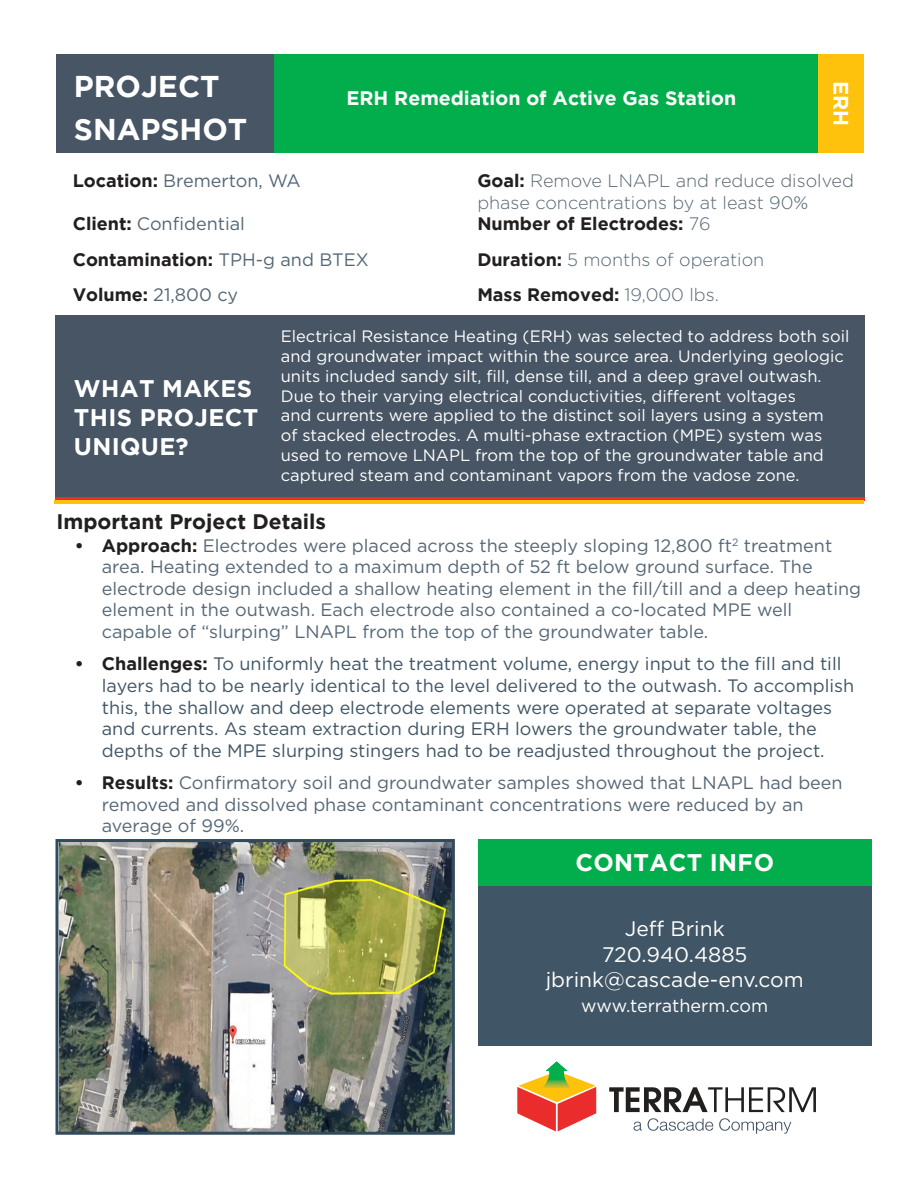
<style>
.page{position:relative;width:918px;height:1188px;background:#fff}
.page>*{position:absolute;margin:0;border:0;box-sizing:border-box;transform-origin:0 0}
.t1{font:700 30px/42.8px "Gotham";color:#fff}
.t2{font:700 24px/28.8px "Gotham";letter-spacing:.015em;color:#fff}
.t3{font:21px/25.2px "Gotham";color:#fff;text-align:center}
.t4{font:700 21px "Gotham";color:#221f1f}
.t5{font:700 21px "Gotham";color:#fff}
.t6{font:700 19.5px "Gotham";color:#fff}
.t7{font:18px/21.6px "Gotham";color:#556775}
.t8{font:18px/21.6px "Gotham";color:#405565}
.t9{font:300 18px/21.6px "Gotham";color:#556775}
.t10{font:18px "Gotham";color:#fff}
.t11{font:16.5px/19.8px "Gotham";color:#fff}
.s1{font-weight:700;color:#221f1f}
</style>
<div class="page">
<img style="left:60px;top:843px;width:391px;height:288px">
<div style="left:56px;top:839px;width:399px;height:296px;border:3px solid #324b5c"></div>
<div style="left:56px;top:54px;width:218px;height:99px;background:#475564"></div>
<div style="left:274px;top:54px;width:544px;height:99px;background:#02ae4b"></div>
<div style="left:55px;top:315px;width:810px;height:182px;background:#475564"></div>
<div style="left:818px;top:54px;width:46px;height:99px;background:#fec10c"></div>
<hr style="left:55px;top:497px;width:810px;height:3px;background:#eb2d2e">
<div style="left:478px;top:885px;width:393px;height:160px;background:#405565"></div>
<div style="left:478px;top:839px;width:393px;height:46px;background:#02ae4b"></div>
<svg style="left:517px;top:1076px;width:79px;height:55px"></svg>
<img style="left:542px;top:1061px;width:29px;height:27px">
<svg style="left:634px;top:1122px;width:8px;height:9px"></svg>
<svg style="left:648px;top:1118px;width:65px;height:13px"></svg>
<svg style="left:719px;top:1118px;width:72px;height:16px"></svg>
<svg style="left:609px;top:1087px;width:207px;height:25px"></svg>
<hr style="left:54px;top:500px;width:810px;height:3px;background:#fec10c">
<h1 class="t1" style="left:74px;top:67px;width:175px">PROJECT<br>SNAPSHOT</h1>
<p class="t6" style="left:346px;top:91px;width:391px">ERH Remediation of Active Gas Station</p>
<p class="t5" style="left:849px;top:81px;width:47px;rotate:90deg">ERH</p>
<p class="t7" style="left:73px;top:171px;width:230px"><span class="s1">Location:</span> Bremerton, WA</p>
<p class="t7" style="left:73px;top:207px;width:298px;line-height:35.1px"><span class="s1">Client:</span> Confidential<br><span class="s1">Contamination:</span> TPH-g and BTEX<br><span class="s1">Volume:</span> 21,800 cy</p>
<p class="t9" style="left:477px;top:171px;width:378px"><span class="s1">Goal:</span> Remove LNAPL and reduce disolved phase concentrations by at least 90%<br><span class="s1">Number of Electrodes:</span> 76</p>
<p class="t9" style="left:477px;top:243px;width:288px;line-height:35.1px"><span class="s1">Duration:</span> 5 months of operation<br><span class="s1">Mass Removed:</span> 19,000 lbs.</p>
<h2 class="t2" style="left:74px;top:376px;width:186px">WHAT MAKES<br>THIS PROJECT<br>UNIQUE?</h2>
<p class="t11" style="left:281px;top:327px;width:570px">Electrical Resistance Heating (ERH) was selected to address both soil and groundwater impact within the source area. Underlying geologic units included sandy silt, fill, dense till, and a deep gravel outwash.<br>Due to their varying electrical conductivities, different voltages<br>and currents were applied to the distinct soil layers using a system<br>of stacked electrodes. A multi-phase extraction (MPE) system was used to remove LNAPL from the top of the groundwater table and captured steam and contaminant vapors from the vadose zone.</p>
<p class="t4" style="left:56px;top:513px;width:271px">Important Project Details</p>
<p class="t7" style="left:102px;top:535px;width:761px;text-indent:-27px"><span class="s1">• Approach:</span> Electrodes were placed across the steeply sloping 12,800 ft<sup>2</sup> treatment area. Heating extended to a maximum depth of 52 ft below ground surface. The electrode design included a shallow heating element in the fill/till and a deep heating element in the outwash. Each electrode also contained a co-located MPE well capable of “slurping” LNAPL from the top of the groundwater table.</p>
<p class="t8" style="left:102px;top:654px;width:754px;text-indent:-27px"><span class="s1">• Challenges:</span> To uniformly heat the treatment volume, energy input to the fill and till layers had to be nearly identical to the level delivered to the outwash. To accomplish this, the shallow and deep electrode elements were operated at separate voltages and currents. As steam extraction during ERH lowers the groundwater table, the depths of the MPE slurping stingers had to be readjusted throughout the project.</p>
<p class="t7" style="left:102px;top:773px;width:742px;text-indent:-27px"><span class="s1">• Results:</span> Confirmatory soil and groundwater samples showed that LNAPL had been removed and dissolved phase contaminant concentrations were reduced by an average of 99%.</p>
<h2 class="t2" style="left:576px;top:850px;width:200px">CONTACT INFO</h2>
<p class="t3" style="left:546px;top:918px;width:260px">Jeff Brink<br>720.940.4885 jbrink@cascade-env.com</p>
<p class="t10" style="left:581px;top:998px;width:189px">www.terratherm.com</p>
</div>
